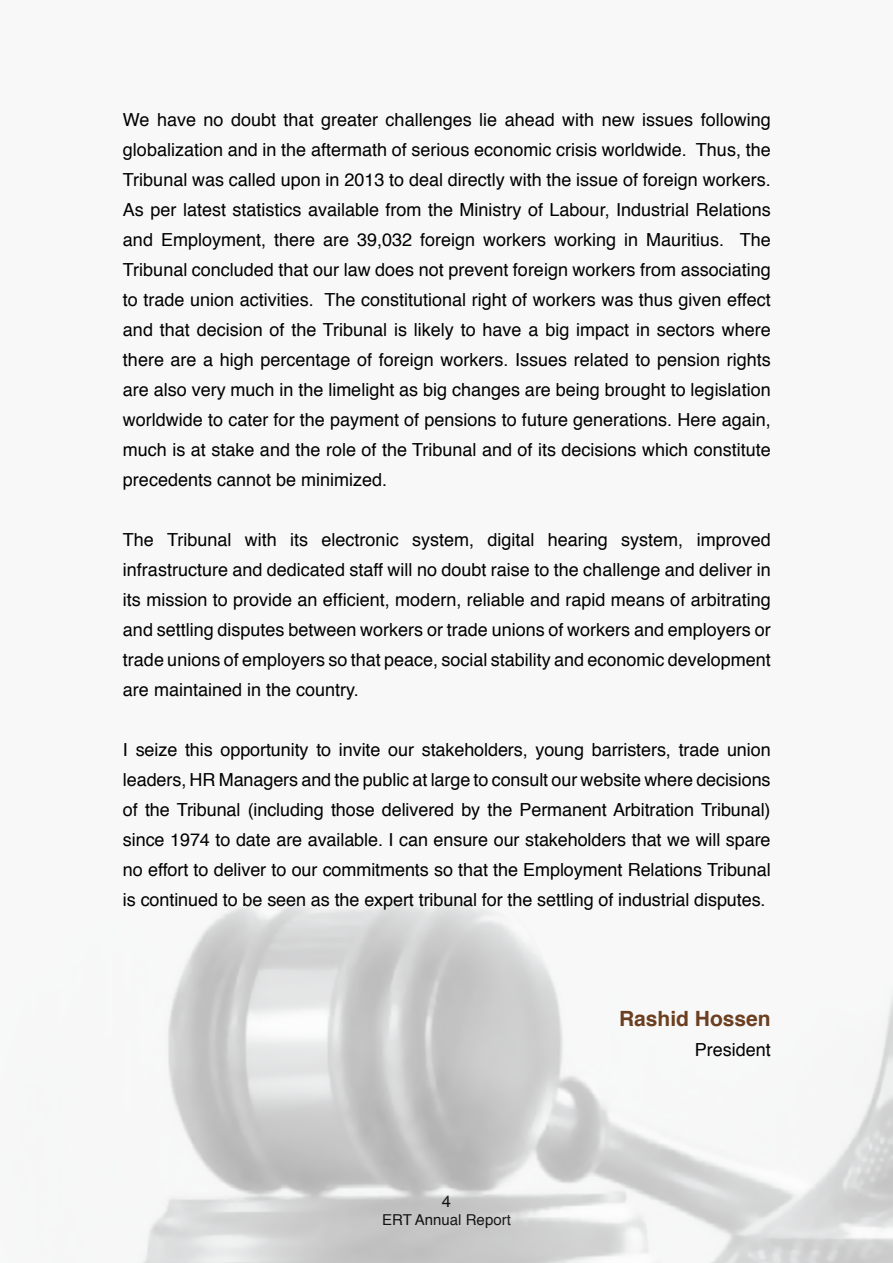
<style>
.page{position:relative;width:893px;height:1263px;background:#fff}
.page>*{position:absolute;margin:0;border:0;box-sizing:border-box;transform-origin:0 0}
.t1{font:700 21px "Helvetica";color:#6b3f20}
.t2{font:18px/30px "Helvetica";color:#000;text-align:justify}
.t3{font:16.5px "Helvetica";color:#000}
.t4{font:15px "Helvetica";color:#000}
</style>
<div class="page">
<img style="left:139px;top:897px;width:754px;height:366px">
<p class="t2" style="left:123px;top:105px;width:649px">We have no doubt that greater challenges lie ahead with new issues following globalization and in the aftermath of serious economic crisis worldwide. Thus, the Tribunal was called upon in 2013 to deal directly with the issue of foreign workers.<br>As per latest statistics available from the Ministry of Labour, Industrial Relations and Employment, there are 39,032 foreign workers working in Mauritius. The Tribunal concluded that our law does not prevent foreign workers from associating to trade union activities. The constitutional right of workers was thus given effect and that decision of the Tribunal is likely to have a big impact in sectors where there are a high percentage of foreign workers. Issues related to pension rights are also very much in the limelight as big changes are being brought to legislation worldwide to cater for the payment of pensions to future generations. Here again, much is at stake and the role of the Tribunal and of its decisions which constitute precedents cannot be minimized.</p>
<p class="t2" style="left:123px;top:525px;width:649px">The Tribunal with its electronic system, digital hearing system, improved infrastructure and dedicated staff will no doubt raise to the challenge and deliver in its mission to provide an efficient, modern, reliable and rapid means of arbitrating and settling disputes between workers or trade unions of workers and employers or trade unions of employers so that peace, social stability and economic development are maintained in the country.</p>
<p class="t2" style="left:123px;top:735px;width:649px">I seize this opportunity to invite our stakeholders, young barristers, trade union leaders, HR Managers and the public at large to consult our website where decisions of the Tribunal (including those delivered by the Permanent Arbitration Tribunal) since 1974 to date are available. I can ensure our stakeholders that we will spare no effort to deliver to our commitments so that the Employment Relations Tribunal is continued to be seen as the expert tribunal for the settling of industrial disputes.</p>
<p class="t3" style="left:442px;top:1189px;width:11px">4</p>
<p class="t4" style="left:382px;top:1208px;width:130px">ERT Annual Report</p>
<p class="t1" style="left:619px;top:1001px;width:153px">Rashid Hossen</p>
<p class="t2" style="left:695px;top:1035px;width:78px">President</p>
</div>
